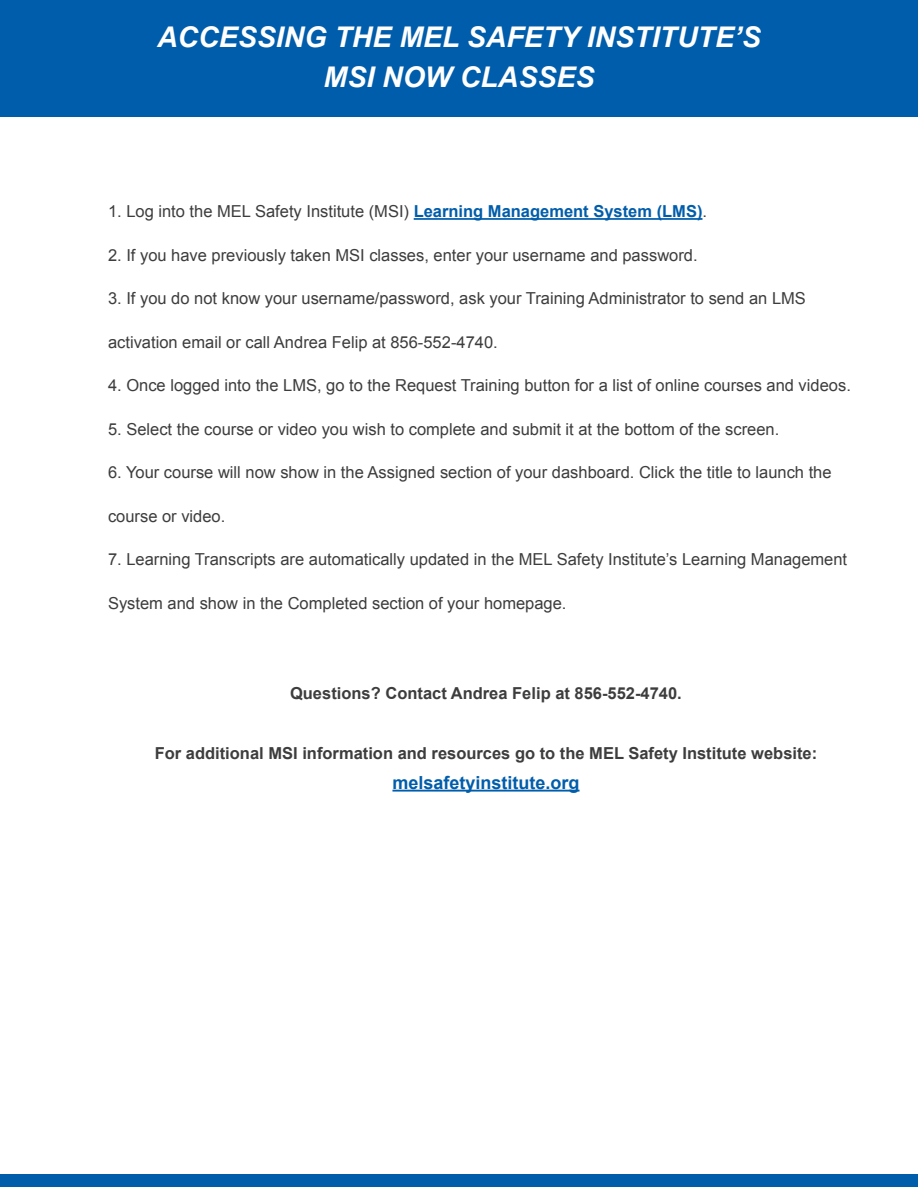
<style>
.page{position:relative;width:918px;height:1188px;background:#fff}
.page>*{position:absolute;margin:0;border:0;box-sizing:border-box;transform-origin:0 0}
.t1{font:italic 700 28.5px "Arial";color:#fff}
.t2{font:700 18px "Arial";color:#005dab}
.t3{font:16.5px "Arial";color:#3d3d3d}
.t4{font:700 16.5px "Arial";color:#3d3d3d}
.s1{font-weight:700;color:#005dab}
</style>
<div class="page">
<div style="left:0;top:0;width:918px;height:117px;background:#005dab"></div>
<hr style="left:414px;top:218px;width:288px;height:2px;background:#005dab">
<hr style="left:392px;top:790px;width:188px;height:2px;background:#005dab">
<div style="left:0;top:1174px;width:918px;height:13px;background:#005dab"></div>
<p class="t1" style="left:157px;top:18px;width:605px">ACCESSING THE MEL SAFETY INSTITUTE’S</p>
<p class="t1" style="left:324px;top:58px;width:272px">MSI NOW CLASSES</p>
<p class="t3" style="left:108px;top:201px;width:601px">1. Log into the MEL Safety Institute (MSI) <span class="s1">Learning Management System (LMS)</span>.</p>
<p class="t3" style="left:108px;top:244px;width:591px">2. If you have previously taken MSI classes, enter your username and password.</p>
<p class="t3" style="left:108px;top:288px;width:699px">3. If you do not know your username/password, ask your Training Administrator to send an LMS</p>
<p class="t3" style="left:108px;top:331px;width:391px">activation email or call Andrea Felip at 856-552-4740.</p>
<p class="t3" style="left:108px;top:375px;width:744px">4. Once logged into the LMS, go to the Request Training button for a list of online courses and videos.</p>
<p class="t3" style="left:108px;top:418px;width:673px">5. Select the course or video you wish to complete and submit it at the bottom of the screen.</p>
<p class="t3" style="left:108px;top:462px;width:725px">6. Your course will now show in the Assigned section of your dashboard. Click the title to launch the</p>
<p class="t3" style="left:108px;top:505px;width:119px">course or video.</p>
<p class="t3" style="left:108px;top:549px;width:741px">7. Learning Transcripts are automatically updated in the MEL Safety Institute’s Learning Management</p>
<p class="t3" style="left:108px;top:592px;width:460px">System and show in the Completed section of your homepage.</p>
<p class="t4" style="left:290px;top:682px;width:393px">Questions? Contact Andrea Felip at 856-552-4740.</p>
<p class="t4" style="left:155px;top:742px;width:664px">For additional MSI information and resources go to the MEL Safety Institute website:</p>
<p class="t2" style="left:392px;top:770px;width:189px">melsafetyinstitute.org</p>
</div>
